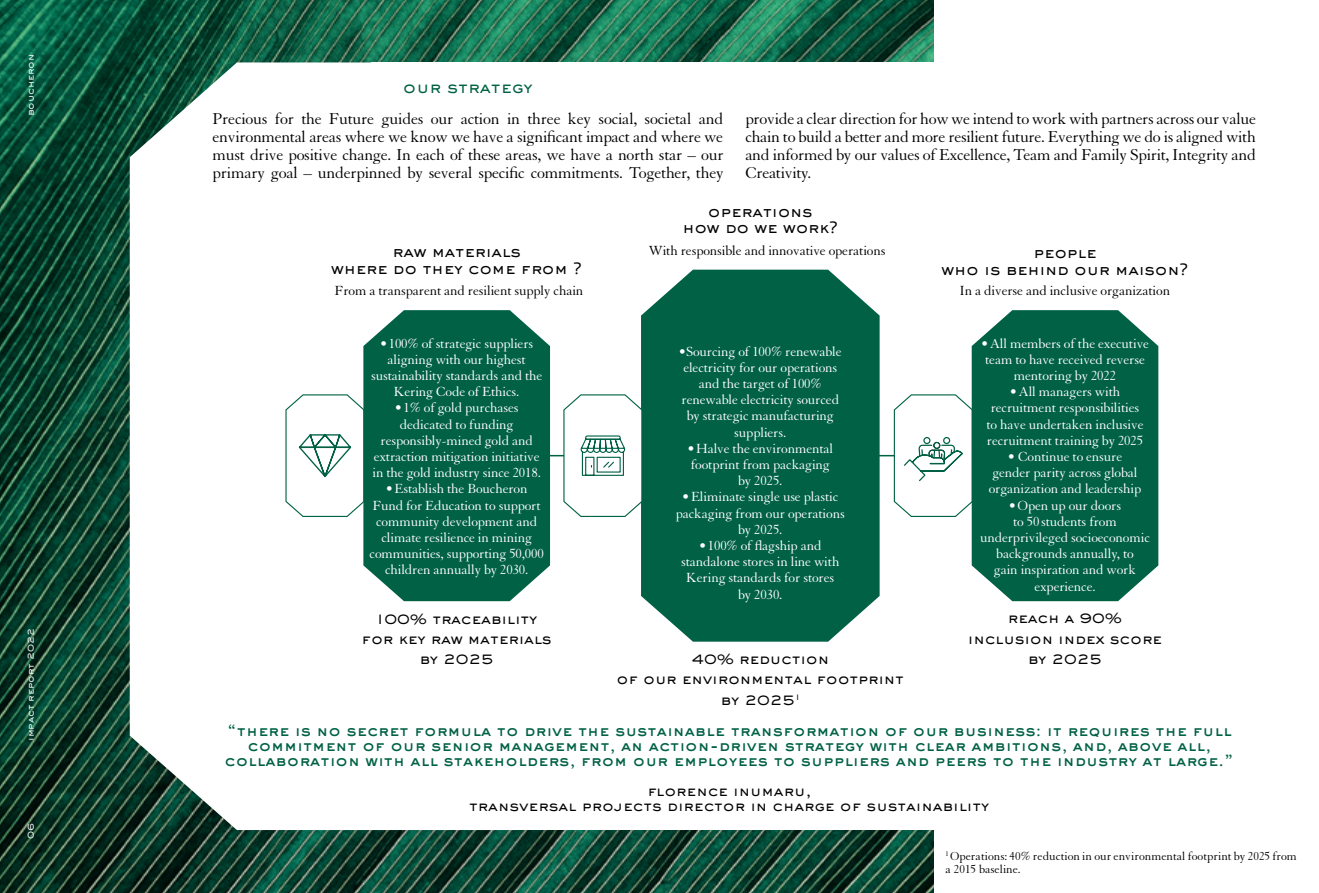
<style>
.page{position:relative;width:1319px;height:893px;background:#fff}
.page>*{position:absolute;margin:0;border:0;box-sizing:border-box;transform-origin:0 0}
.t1{font:17.1px/18px "Granjon";letter-spacing:-.02em;color:#000;text-align:justify}
.t2{font:500 16.2px "Sackers Gothic Std";color:#006145}
.t3{font:500 15.3px/16.5px "Sackers Gothic Std";letter-spacing:-.01em;color:#000;text-align:center}
.t4{font:800 15px/15px "Sackers Gothic Std";color:#006145;text-align:center}
.t5{font:14.4px/16.2px "Granjon";letter-spacing:-.01em;color:#fff;text-align:center}
.t6{font:500 14.4px/20.4px "Sackers Gothic Std";letter-spacing:-.01em;color:#000;text-align:center}
.t7{font:14.4px "Granjon";letter-spacing:-.01em;color:#000}
.t8{font:500 14.25px/15px "Sackers Gothic Std";color:#000;text-align:center}
.t9{font:12.6px/13.5px "Granjon";color:#000}
.t10{font:500 9px "Sackers Gothic Std";color:#fff}
</style>
<div class="page">
<img style="left:0;top:0;width:932px;height:893px">
<div style="left:371px;top:62px;width:947px;height:768px;background:#fff"></div>
<svg style="left:130px;top:62px;width:432px;height:768px"></svg>
<div style="left:641px;top:270px;width:238px;height:372px;background:#006145"></div>
<hr style="left:359px;top:455px;width:797px;height:1px;background:#006145">
<svg style="left:284px;top:394px;width:79px;height:124px"></svg>
<div style="left:363px;top:310px;width:187px;height:291px;background:#006145"></div>
<svg style="left:562px;top:394px;width:81px;height:124px"></svg>
<svg style="left:892px;top:394px;width:79px;height:123px"></svg>
<div style="left:971px;top:310px;width:187px;height:291px;background:#006145"></div>
<p class="t10" style="left:25px;top:116px;width:64px;rotate:-90deg">boucheron</p>
<p class="t10" style="left:25px;top:741px;width:115px;rotate:-90deg">impact report 2022</p>
<p class="t10" style="left:25px;top:839px;width:18px;rotate:-90deg">06</p>
<p class="t2" style="left:403px;top:77px;width:131px">our strategy</p>
<p class="t1" style="left:212px;top:110px;width:512px">Precious for the Future guides our action in three key social, societal and environmental areas where we know we have a significant impact and where we must drive positive change. In each of these areas, we have a north star – our primary goal – underpinned by several specific commitments. Together, they</p>
<p class="t1" style="left:745px;top:110px;width:512px">provide a clear direction for how we intend to work with partners across our value chain to build a better and more resilient future. Everything we do is aligned with and informed by our values of Excellence, Team and Family Spirit, Integrity and Creativity.</p>
<p class="t3" style="left:331px;top:243px;width:252px">raw materials<br>where do they come from ?</p>
<p class="t7" style="left:335px;top:283px;width:250px">From a transparent and resilient supply chain</p>
<p class="t5" style="left:371px;top:335px;width:173px">•100% of strategic suppliers aligning with our highest sustainability standards and the<br>Kering Code of Ethics.</p>
<p class="t5" style="left:372px;top:400px;width:170px">•1% of gold purchases dedicated to funding responsibly-mined gold and extraction mitigation initiative in the gold industry since 2018.</p>
<p class="t5" style="left:369px;top:481px;width:176px">•Establish the Boucheron<br>Fund for Education to support community development and climate resilience in mining communities, supporting 50,000 children annually by 2030.</p>
<p class="t3" style="left:682px;top:203px;width:157px">operations<br>how do we work?</p>
<p class="t7" style="left:649px;top:243px;width:238px">With responsible and innovative operations</p>
<p class="t3" style="left:941px;top:244px;width:249px">people<br>who is behind our maison?</p>
<p class="t7" style="left:959px;top:283px;width:212px">In a diverse and inclusive organization</p>
<p class="t5" style="left:679px;top:343px;width:164px">•Sourcing of 100% renewable electricity for our operations and the target of 100% renewable electricity sourced by strategic manufacturing suppliers.</p>
<p class="t5" style="left:687px;top:441px;width:147px">•Halve the environmental footprint from packaging by 2025.</p>
<p class="t5" style="left:675px;top:489px;width:170px">•Eliminate single use plastic packaging from our operations by 2025.</p>
<p class="t5" style="left:681px;top:538px;width:160px">•100% of flagship and standalone stores in line with<br>Kering standards for stores by 2030.</p>
<p class="t5" style="left:980px;top:335px;width:169px">•All members of the executive team to have received reverse mentoring by 2022</p>
<p class="t5" style="left:986px;top:384px;width:158px">•All managers with recruitment responsibilities to have undertaken inclusive recruitment training by 2025</p>
<p class="t5" style="left:988px;top:449px;width:154px">• Continue to ensure gender parity across global organization and leadership</p>
<p class="t5" style="left:979px;top:497px;width:171px">•Open up our doors<br>to 50students from underprivileged socioeconomic backgrounds annually, to<br>gain inspiration and work experience.</p>
<p class="t6" style="left:361px;top:608px;width:192px">100% traceability for key raw materials by 2025</p>
<p class="t6" style="left:967px;top:608px;width:196px">reach a 90% inclusion index score by 2025</p>
<p class="t6" style="left:616px;top:648px;width:289px">40% reduction<br>of our environmental footprint by 2025<sup>1</sup></p>
<p class="t4" style="left:224px;top:723px;width:1010px">“there is no secret formula to drive the sustainable transformation of our business: it requires the full commitment of our senior management, an action-driven strategy with clear ambitions, and, above all, collaboration with all stakeholders, from our employees to suppliers and peers to the industry at large.”</p>
<p class="t8" style="left:469px;top:783px;width:521px">florence inumaru,<br>transversal projects director in charge of sustainability</p>
<p class="t9" style="left:945px;top:849px;width:353px"><sup>1</sup> Operations: 40% reduction in our environmental footprint by 2025 from a 2015 baseline.</p>
</div>
